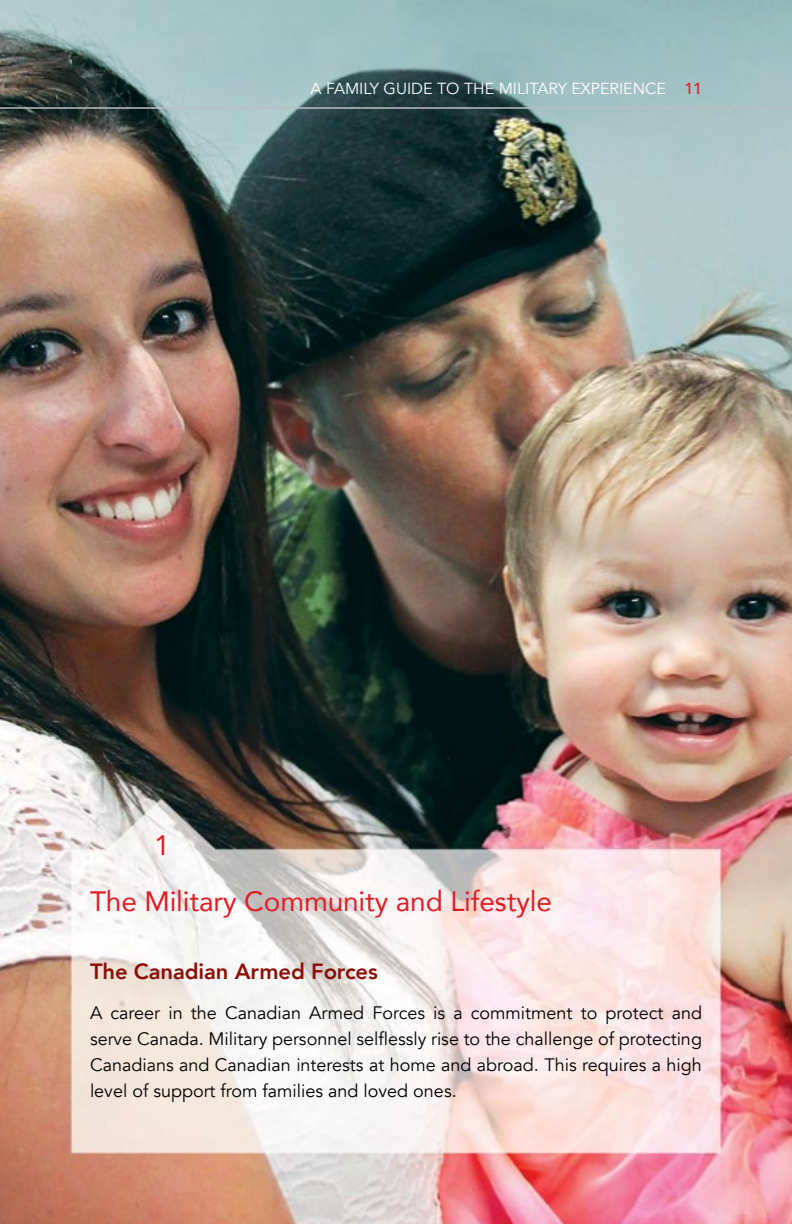
<style>
.page{position:relative;width:792px;height:1224px;background:#fff}
.page>*{position:absolute;margin:0;border:0;box-sizing:border-box;transform-origin:0 0}
.t1{font:28px/56.8px "Avenir";letter-spacing:-.005em;color:#e31b23}
.t2{font:800 22px "Avenir";letter-spacing:-.005em;color:#8b0e04}
.t3{font:18px/26px "Avenir";color:#000;text-align:justify}
.t4{font:16px "Avenir";color:#fff}
.s1{font-weight:500;color:#e31b23}
</style>
<div class="page">
<img style="left:0;top:0;width:792px;height:1224px">
<hr style="left:0;top:107px;width:792px;height:2px;background:#bcbec0">
<p class="t4" style="left:311px;top:79px;width:393px">A FAMILY GUIDE TO THE MILITARY EXPERIENCE <span class="s1">11</span></p>
<h1 class="t1" style="left:90px;top:816px;width:463px;text-indent:64px">1<br>The Military Community and Lifestyle</h1>
<p class="t2" style="left:90px;top:954px;width:289px">The Canadian Armed Forces</p>
<p class="t3" style="left:90px;top:1000px;width:614px">A career in the Canadian Armed Forces is a commitment to protect and serve Canada. Military personnel selflessly rise to the challenge of protecting Canadians and Canadian interests at home and abroad. This requires a high level of support from families and loved ones.</p>
</div>
